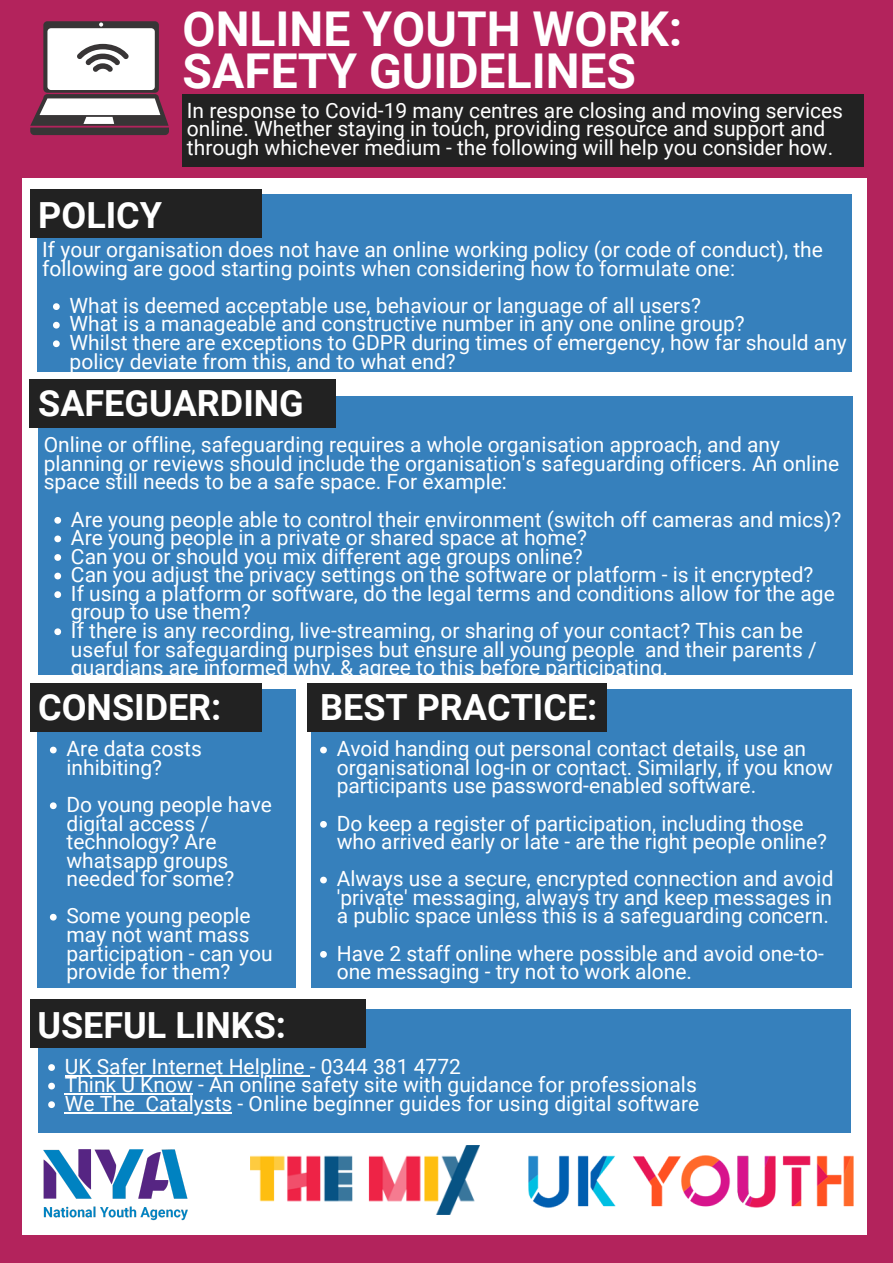
<style>
.page{position:relative;width:893px;height:1263px;background:#b3235c}
.page>*{position:absolute;margin:0;border:0;box-sizing:border-box;transform-origin:0 0}
.t1{font:700 48px/42.2px "Roboto";color:#fff}
.t2{font:700 36px "Roboto";color:#fff}
.t3{font:21px/18.6px "Roboto";color:#fff}
</style>
<div class="page">
<div style="left:22px;top:178px;width:844px;height:1056px;background:#fff"></div>
<div style="left:37px;top:689px;width:259px;height:299px;background:#3680bc"></div>
<div style="left:38px;top:397px;width:814px;height:278px;background:#3680bc"></div>
<img style="left:251px;top:1146px;width:229px;height:68px">
<img style="left:44px;top:1150px;width:144px;height:71px">
<img style="left:528px;top:1155px;width:325px;height:52px">
<div style="left:182px;top:94px;width:682px;height:73px;background:#222"></div>
<div style="left:37px;top:195px;width:815px;height:177px;background:#3680bc"></div>
<div style="left:30px;top:189px;width:232px;height:48px;background:#222"></div>
<div style="left:30px;top:380px;width:306px;height:48px;background:#222"></div>
<div style="left:30px;top:684px;width:232px;height:48px;background:#222"></div>
<svg style="left:50px;top:747px;width:7px;height:6px"></svg>
<svg style="left:50px;top:802px;width:7px;height:7px"></svg>
<svg style="left:50px;top:914px;width:7px;height:6px"></svg>
<div style="left:311px;top:689px;width:540px;height:299px;background:#3680bc"></div>
<div style="left:307px;top:684px;width:299px;height:48px;background:#222"></div>
<div style="left:43px;top:21px;width:116px;height:72px;background:#383536;border-radius:4px"></div>
<div style="left:47px;top:28px;width:108px;height:62px;background:#fff;border-radius:4px"></div>
<svg style="left:99px;top:23px;width:4px;height:4px"></svg>
<svg style="left:30px;top:94px;width:139px;height:41px;background:#907d84"></svg>
<svg style="left:77px;top:44px;width:52px;height:28px"></svg>
<svg style="left:53px;top:303px;width:7px;height:7px"></svg>
<svg style="left:53px;top:322px;width:7px;height:7px"></svg>
<svg style="left:53px;top:340px;width:7px;height:7px"></svg>
<svg style="left:54px;top:517px;width:7px;height:7px"></svg>
<svg style="left:54px;top:535px;width:7px;height:7px"></svg>
<svg style="left:54px;top:554px;width:7px;height:7px"></svg>
<svg style="left:54px;top:573px;width:7px;height:6px"></svg>
<svg style="left:54px;top:591px;width:7px;height:7px"></svg>
<svg style="left:54px;top:628px;width:7px;height:7px"></svg>
<svg style="left:320px;top:747px;width:7px;height:6px"></svg>
<svg style="left:320px;top:821px;width:7px;height:7px"></svg>
<svg style="left:320px;top:877px;width:7px;height:6px"></svg>
<svg style="left:320px;top:951px;width:7px;height:7px"></svg>
<div style="left:38px;top:1010px;width:813px;height:123px;background:#3680bc"></div>
<div style="left:30px;top:999px;width:335px;height:49px;background:#222"></div>
<svg style="left:48px;top:1064px;width:7px;height:7px"></svg>
<hr style="left:65px;top:1075px;width:245px;height:1px;background:#fff">
<svg style="left:48px;top:1083px;width:7px;height:6px"></svg>
<hr style="left:65px;top:1093px;width:128px;height:2px;background:#fff">
<svg style="left:48px;top:1101px;width:7px;height:7px"></svg>
<hr style="left:65px;top:1112px;width:70px;height:2px;background:#fff">
<svg style="left:135px;top:1112px;width:10px;height:2px"></svg>
<hr style="left:145px;top:1112px;width:87px;height:2px;background:#fff">
<h1 class="t1" style="left:182px;top:9px;width:501px">ONLINE YOUTH WORK:<br>SAFETY GUIDELINES</h1>
<h2 class="t2" style="left:38px;top:194px;width:125px">POLICY</h2>
<p class="t3" style="left:187px;top:101px;width:657px">In response to Covid-19 many centres are closing and moving services online. Whether staying in touch, providing resource and support and through whichever medium - the following will help you consider how.</p>
<p class="t3" style="left:42px;top:241px;width:782px">If your organisation does not have an online working policy (or code of conduct), the following are good starting points when considering how to formulate one:</p>
<p class="t3" style="left:70px;top:296px;width:779px">What is deemed acceptable use, behaviour or language of all users?<br>What is a manageable and constructive number in any one online group?<br>Whilst there are exceptions to GDPR during times of emergency, how far should any policy deviate from this, and to what end?</p>
<h2 class="t2" style="left:38px;top:383px;width:267px">SAFEGUARDING</h2>
<p class="t3" style="left:44px;top:436px;width:797px">Online or offline, safeguarding requires a whole organisation approach, and any planning or reviews should include the organisation's safeguarding officers. An online space still needs to be a safe space. For example:</p>
<p class="t3" style="left:71px;top:510px;width:772px">Are young people able to control their environment (switch off cameras and mics)?<br>Are young people in a private or shared space at home?<br>Can you or should you mix different age groups online?<br>Can you adjust the privacy settings on the software or platform - is it encrypted?<br>If using a platform or software, do the legal terms and conditions allow for the age group to use them?<br>If there is any recording, live-streaming, or sharing of your contact? This can be useful for safeguarding purpises but ensure all young people and their parents / guardians are informed why, &amp; agree to this before participating.</p>
<h2 class="t2" style="left:38px;top:686px;width:185px">CONSIDER:</h2>
<p class="t3" style="left:67px;top:740px;width:137px">Are data costs inhibiting?</p>
<p class="t3" style="left:67px;top:795px;width:207px">Do young people have digital access / technology? Are whatsapp groups needed for some?</p>
<p class="t3" style="left:67px;top:907px;width:208px">Some young people may not want mass participation - can you provide for them?</p>
<h2 class="t2" style="left:320px;top:686px;width:279px">BEST PRACTICE:</h2>
<p class="t3" style="left:337px;top:740px;width:498px">Avoid handing out personal contact details, use an organisational log-in or contact. Similarly, if you know participants use password-enabled software.</p>
<p class="t3" style="left:337px;top:814px;width:492px">Do keep a register of participation, including those who arrived early or late - are the right people online?</p>
<p class="t3" style="left:337px;top:870px;width:498px;text-align:justify">Always use a secure, encrypted connection and avoid 'private' messaging, always try and keep messages in a public space unless this is a safeguarding concern.</p>
<p class="t3" style="left:337px;top:944px;width:489px">Have 2 staff online where possible and avoid one-to&shy;one messaging - try not to work alone.</p>
<h2 class="t2" style="left:37px;top:1005px;width:250px">USEFUL LINKS:</h2>
<p class="t3" style="left:65px;top:1057px;width:636px">UK Safer Internet Helpline - 0344 381 4772<br>Think U Know - An online safety site with guidance for professionals<br>We The Catalysts - Online beginner guides for using digital software</p>
</div>
